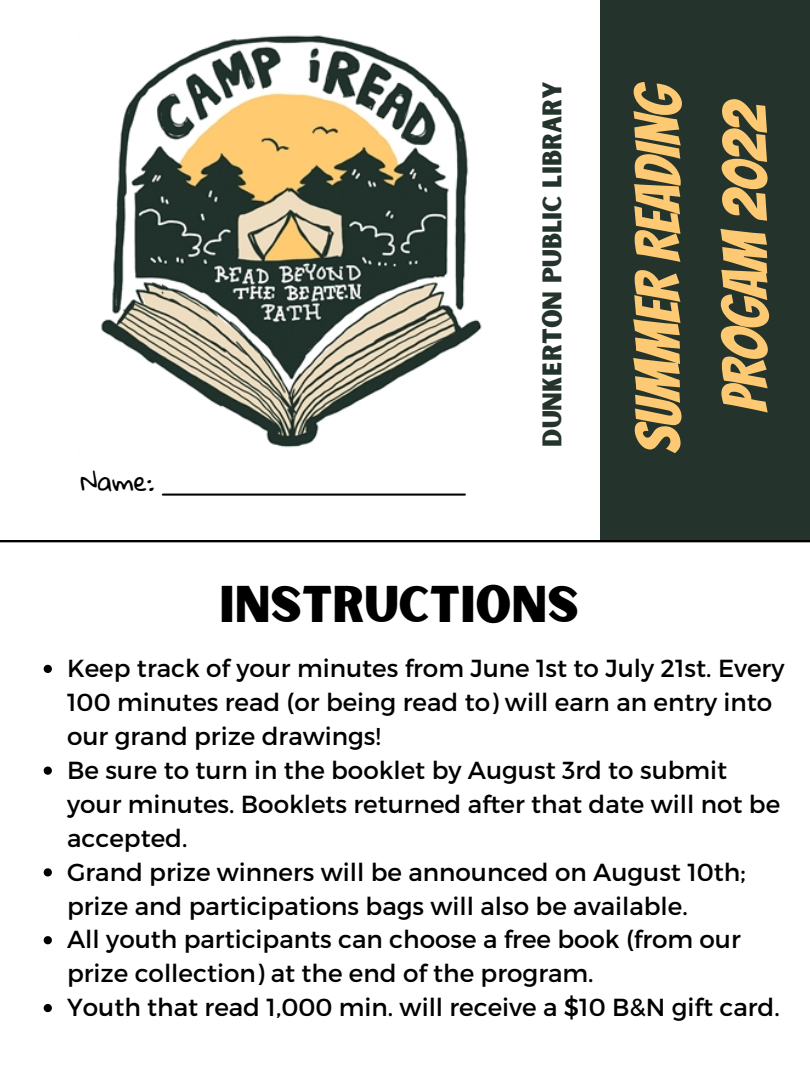
<style>
.page{position:relative;width:810px;height:1080px;background:#fff}
.page>*{position:absolute;margin:0;border:0;box-sizing:border-box;transform-origin:0 0}
.t1{font:62.56px/87.2px "Bangers";color:#fdca73;text-align:center}
.t2{font:49.31px "Sunborn Sans One";color:#000}
.t3{font:25.75px "Sunborn Sans One";color:#24342d}
.t4{font:24.81px "Gloria Hallelujah";color:#000}
.t5{font:24.69px/33.9px "Montserrat";color:#000}
</style>
<div class="page">
<div style="left:600px;top:0;width:210px;height:540px;background:#24342d"></div>
<hr style="left:163px;top:493px;width:302px;height:3px;background:#000">
<hr style="left:0;top:540px;width:810px;height:2px;background:#000">
<img style="left:101px;top:35px;width:381px;height:413px">
<svg style="left:44px;top:665px;width:8px;height:8px"></svg>
<svg style="left:44px;top:767px;width:8px;height:8px"></svg>
<svg style="left:44px;top:868px;width:8px;height:8px"></svg>
<svg style="left:44px;top:936px;width:8px;height:8px"></svg>
<svg style="left:44px;top:1004px;width:8px;height:8px"></svg>
<p class="t4" style="left:81px;top:468px;width:75px">Name:</p>
<p class="t3" style="left:536px;top:447px;width:367px;rotate:-90deg">DUNKERTON PUBLIC LIBRARY</p>
<p class="t1" style="left:615px;top:454px;width:373px;rotate:-90deg">SUMMER READING<br>PROGAM 2022</p>
<p class="t2" style="left:220px;top:573px;width:361px">INSTRUCTIONS</p>
<p class="t5" style="left:67px;top:650px;width:719px">Keep track of your minutes from June 1st to July 21st. Every<br>100 minutes read (or being read to) will earn an entry into our grand prize drawings!</p>
<p class="t5" style="left:67px;top:752px;width:715px">Be sure to turn in the booklet by August 3rd to submit your minutes. Booklets returned after that date will not be accepted.</p>
<p class="t5" style="left:67px;top:854px;width:680px">Grand prize winners will be announced on August 10th; prize and participations bags will also be available.</p>
<p class="t5" style="left:67px;top:921px;width:675px">All youth participants can choose a free book (from our prize collection) at the end of the program.</p>
<p class="t5" style="left:67px;top:989px;width:714px">Youth that read 1,000 min. will receive a $10 B&amp;N gift card.</p>
</div>
